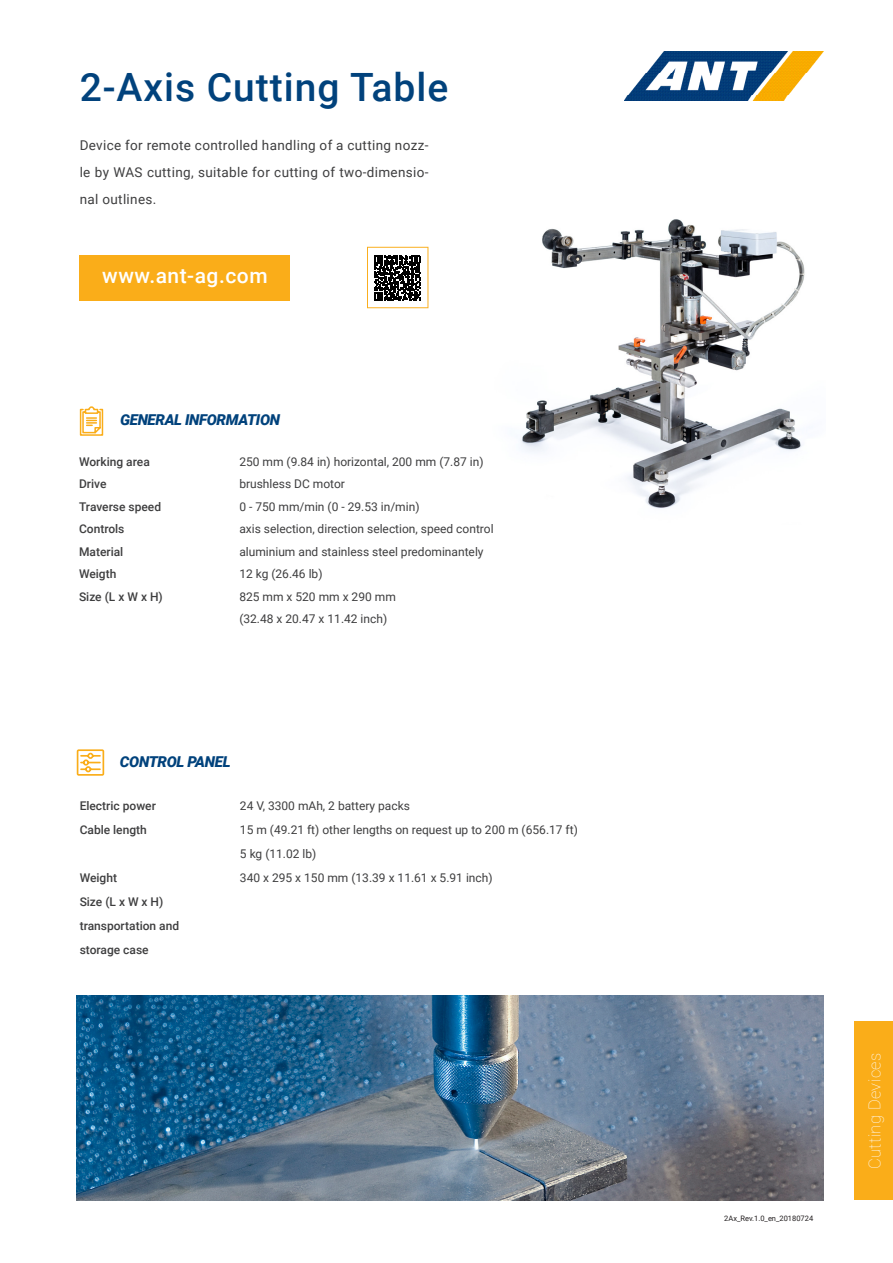
<style>
.page{position:relative;width:893px;height:1263px;background:#fff}
.page>*{position:absolute;margin:0;border:0;box-sizing:border-box;transform-origin:0 0}
.t1{font:500 39px "Roboto";letter-spacing:.025em;color:#01427c}
.t2{font:500 21px "Roboto";letter-spacing:.025em;color:#fff}
.t3{font:100 16.5px "Roboto";letter-spacing:.025em;color:#fff}
.t4{font:italic 900 15px "Roboto";letter-spacing:-.025em;color:#01427c}
.t5{font:13.5px/27px "Roboto";letter-spacing:.025em;color:#3e3e3f;text-align:justify}
.t6{font:12px "Roboto";color:#3e3e3f}
.t7{font:500 12px "Roboto";color:#3e3e3f}
.t8{font:7.5px "Roboto";color:#231f20}
</style>
<div class="page">
<div style="left:855px;top:1022px;width:38px;height:178px;background:#faad19"></div>
<img style="left:520px;top:219px;width:285px;height:290px">
<div style="left:80px;top:255px;width:210px;height:45px;background:#faad19"></div>
<img style="left:625px;top:52px;width:199px;height:48px">
<svg style="left:367px;top:247px;width:61px;height:61px"></svg>
<img style="left:77px;top:995px;width:746px;height:205px">
<svg style="left:79px;top:406px;width:25px;height:30px"></svg>
<svg style="left:76px;top:749px;width:29px;height:27px"></svg>
<p class="t1" style="left:80px;top:60px;width:370px">2-Axis Cutting Table</p>
<p class="t5" style="left:80px;top:131px;width:350px">Device for remote controlled handling of a cutting nozz&shy;le by WAS cutting, suitable for cutting of two-dimensio&shy;nal outlines.</p>
<p class="t2" style="left:102px;top:261px;width:167px">www.ant-ag.com</p>
<p class="t4" style="left:120px;top:409px;width:161px">GENERAL INFORMATION</p>
<p class="t7" style="left:79px;top:453px;width:72px">Working area</p>
<p class="t7" style="left:79px;top:476px;width:29px">Drive</p>
<p class="t7" style="left:79px;top:498px;width:84px">Traverse speed</p>
<p class="t7" style="left:79px;top:521px;width:47px">Controls</p>
<p class="t7" style="left:79px;top:543px;width:46px">Material</p>
<p class="t7" style="left:79px;top:566px;width:39px">Weigth</p>
<p class="t7" style="left:79px;top:588px;width:85px">Size (L x W x H)</p>
<p class="t6" style="left:239px;top:453px;width:246px">250 mm (9.84 in) horizontal, 200 mm (7.87 in)</p>
<p class="t6" style="left:239px;top:476px;width:107px">brushless DC motor</p>
<p class="t6" style="left:239px;top:498px;width:182px">0 - 750 mm/min (0 - 29.53 in/min)</p>
<p class="t6" style="left:239px;top:521px;width:256px">axis selection, direction selection, speed control</p>
<p class="t6" style="left:239px;top:543px;width:246px">aluminium and stainless steel predominantely</p>
<p class="t6" style="left:239px;top:566px;width:85px">12 kg (26.46 lb)</p>
<p class="t6" style="left:239px;top:588px;width:158px">825 mm x 520 mm x 290 mm</p>
<p class="t6" style="left:239px;top:611px;width:149px">(32.48 x 20.47 x 11.42 inch)</p>
<p class="t4" style="left:120px;top:751px;width:112px">CONTROL PANEL</p>
<p class="t7" style="left:80px;top:797px;width:78px">Electric power</p>
<p class="t7" style="left:80px;top:821px;width:69px">Cable length</p>
<p class="t7" style="left:80px;top:869px;width:39px">Weight</p>
<p class="t7" style="left:80px;top:893px;width:85px">Size (L x W x H)</p>
<p class="t7" style="left:80px;top:917px;width:101px">transportation and</p>
<p class="t7" style="left:80px;top:941px;width:71px">storage case</p>
<p class="t6" style="left:240px;top:797px;width:172px">24 V, 3300 mAh, 2 battery packs</p>
<p class="t6" style="left:240px;top:821px;width:339px">15 m (49.21 ft) other lengths on request up to 200 m (656.17 ft)</p>
<p class="t6" style="left:240px;top:845px;width:78px">5 kg (11.02 lb)</p>
<p class="t6" style="left:240px;top:869px;width:254px">340 x 295 x 150 mm (13.39 x 11.61 x 5.91 inch)</p>
<p class="t8" style="left:724px;top:1213px;width:90px">2Ax_Rev.1.0_en_20180724</p>
<p class="t3" style="left:863px;top:1169px;width:118px;rotate:-90deg">Cutting Devices</p>
</div>
